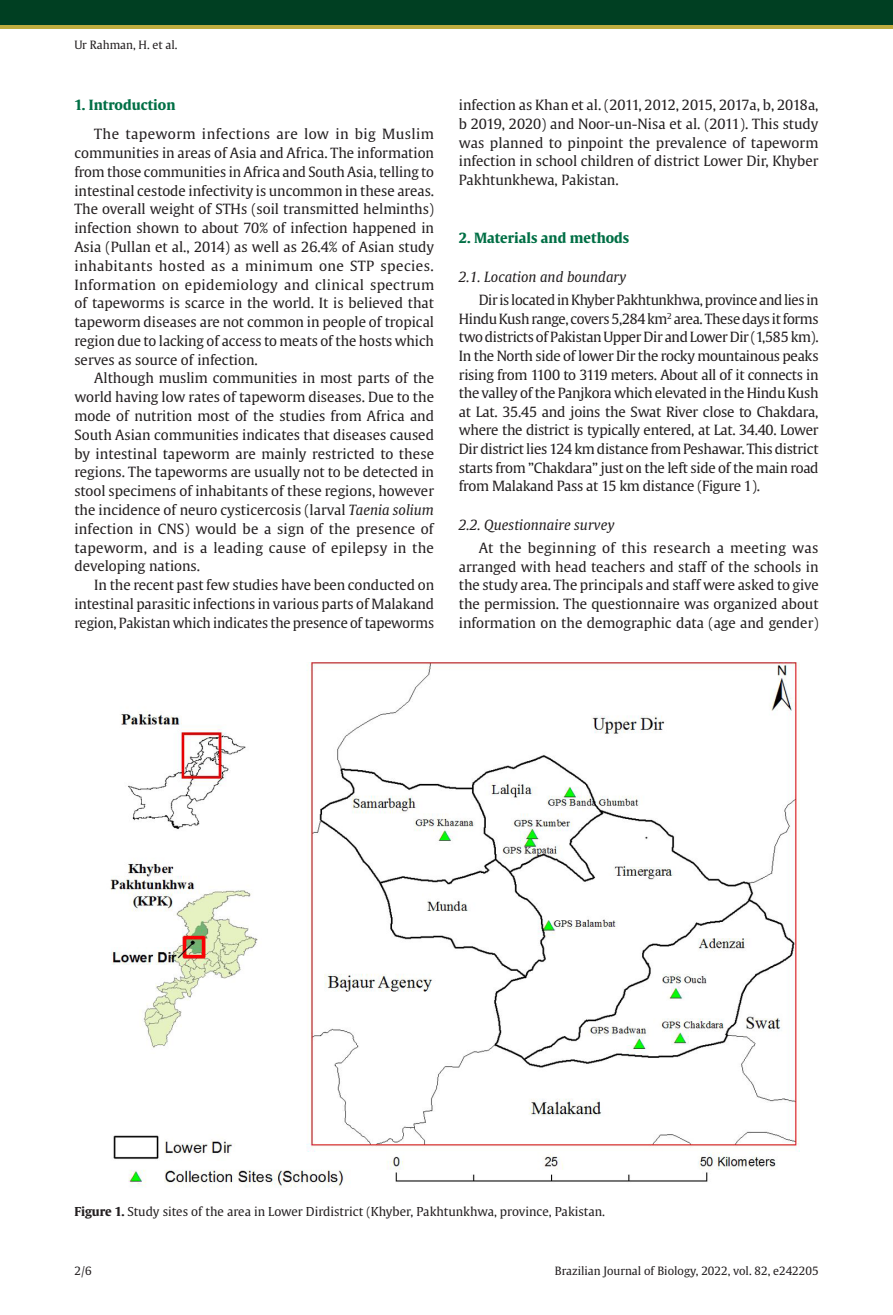
<style>
.page{position:relative;width:893px;height:1315px;background:#fff}
.page>*{position:absolute;margin:0;border:0;box-sizing:border-box;transform-origin:0 0}
.Paragraph{font:14px/18.7px "Gulliver";letter-spacing:-.005em;color:#231f20;text-align:justify}
.Heading1{font:700 14px "Gulliver";color:#016f45}
.Heading2Alt{font:italic 14px "Gulliver";color:#231f20}
.Heading2{font:italic 14px "Gulliver";color:#231f20}
.FigureCaption{font:12.25px "Gulliver";color:#231f20}
.t1{font:11.38px "Gulliver";color:#231f20}
.s1{font-style:italic}
.s2{font-weight:700}
</style>
<div class="page">
<div style="left:0;top:12px;width:893px;height:17px;background:#beab3f"></div>
<div style="left:0;top:0;width:893px;height:25px;background:#003f22"></div>
<img style="left:110px;top:662px;width:690px;height:526px">
<p class="t1" style="left:74px;top:37px;width:105px">Ur Rahman, H. et al.</p>
<p class="Heading1" style="left:74px;top:96px;width:103px">1. Introduction</p>
<p class="Paragraph" style="left:74px;top:125px;width:361px;text-indent:20px">The tapeworm infections are low in big Muslim communities in areas of Asia and Africa. The information from those communities in Africa and South Asia, telling to intestinal cestode infectivity is uncommon in these areas.<br>The overall weight of STHs (soil transmitted helminths) infection shown to about 70% of infection happened in Asia (Pullan et al., 2014) as well as 26.4% of Asian study inhabitants hosted as a minimum one STP species.<br>Information on epidemiology and clinical spectrum of tapeworms is scarce in the world. It is believed that tapeworm diseases are not common in people of tropical region due to lacking of access to meats of the hosts which serves as source of infection.</p>
<p class="Paragraph" style="left:74px;top:369px;width:361px;text-indent:20px">Although muslim communities in most parts of the world having low rates of tapeworm diseases. Due to the mode of nutrition most of the studies from Africa and South Asian communities indicates that diseases caused by intestinal tapeworm are mainly restricted to these regions. The tapeworms are usually not to be detected in stool specimens of inhabitants of these regions, however the incidence of neuro cysticercosis (larval <span class="s1">Taenia solium </span>infection in CNS) would be a sign of the presence of tapeworm, and is a leading cause of epilepsy in the developing nations.</p>
<p class="Paragraph" style="left:74px;top:575px;width:361px;text-indent:20px">In the recent past few studies have been conducted on intestinal parasitic infections in various parts of Malakand region, Pakistan which indicates the presence of tapeworms</p>
<p class="Paragraph" style="left:459px;top:96px;width:361px">infection as Khan et al. (2011, 2012, 2015, 2017a, b, 2018a, b 2019, 2020) and Noor-un-Nisa et al. (2011). This study was planned to pinpoint the prevalence of tapeworm infection in school children of district Lower Dir, Khyber Pakhtunkhewa, Pakistan.</p>
<p class="Heading1" style="left:459px;top:229px;width:172px">2. Materials and methods</p>
<p class="Heading2Alt" style="left:459px;top:268px;width:169px">2.1. Location and boundary</p>
<p class="Paragraph" style="left:459px;top:291px;width:361px;text-indent:20px">Dir is located in Khyber Pakhtunkhwa, province and lies in Hindu Kush range, covers 5,284 km<sup>2</sup> area. These days it forms two districts of Pakistan Upper Dir and Lower Dir (1,585 km).<br>In the North side of lower Dir the rocky mountainous peaks rising from 1100 to 3119 meters. About all of it connects in the valley of the Panjkora which elevated in the Hindu Kush at Lat. 35.45 and joins the Swat River close to Chakdara, where the district is typically entered, at Lat. 34.40. Lower Dir district lies 124 km distance from Peshawar. This district starts from ”Chakdara” just on the left side of the main road from Malakand Pass at 15 km distance (Figure 1).</p>
<p class="Heading2" style="left:459px;top:516px;width:157px">2.2. Questionnaire survey</p>
<p class="Paragraph" style="left:459px;top:539px;width:361px;text-indent:20px">At the beginning of this research a meeting was arranged with head teachers and staff of the schools in the study area. The principals and staff were asked to give the permission. The questionnaire was organized about information on the demographic data (age and gender)</p>
<p class="FigureCaption" style="left:74px;top:1203px;width:532px"><span class="s2">Figure 1.</span> Study sites of the area in Lower Dirdistrict (Khyber, Pakhtunkhwa, province, Pakistan.</p>
<p class="t1" style="left:74px;top:1264px;width:19px">2/6</p>
<p class="t1" style="left:555px;top:1264px;width:265px">Brazilian Journal of Biology, 2022, vol. 82, e242205</p>
</div>
